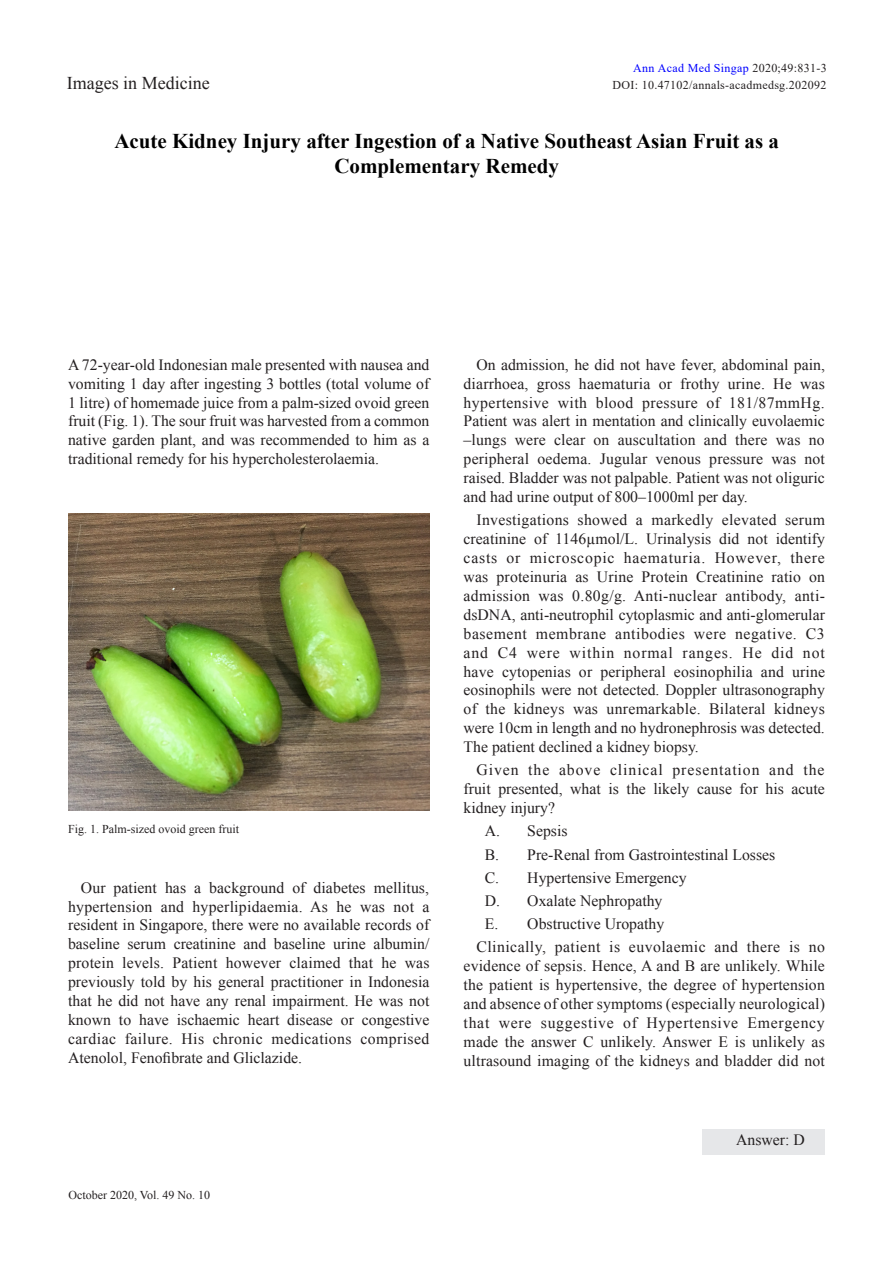
<style>
.page{position:relative;width:893px;height:1263px;background:#fff}
.page>*{position:absolute;margin:0;border:0;box-sizing:border-box;transform-origin:0 0}
.t1{font:700 21px/25.2px "Times New Roman";color:#000;text-align:center}
.Body_text{font:18px "Times New Roman";color:#231f20}
.Body_text-2{font:15.75px/18.9px "Times New Roman";color:#231f20;text-align:justify}
.Body_text_1st{font:15.75px/18.9px "Times New Roman";color:#231f20;text-align:justify}
.Body_text_list{font:15.75px "Times New Roman";color:#231f20}
.t2{font:12px/17px "Times New Roman";letter-spacing:.025em;color:#231f20;text-align:right}
.t3{font:12px "Times New Roman";color:#231f20}
.s1{color:#00f}
</style>
<div class="page">
<div style="left:703px;top:1129px;width:122px;height:25px;background:#e6e7e9"></div>
<img style="left:69px;top:513px;width:360px;height:297px">
<p class="Body_text" style="left:67px;top:71px;width:144px">Images in Medicine</p>
<p class="t2" style="left:613px;top:59px;width:216px"><span class="s1">Ann Acad Med Singap</span> 2020;49:831-3<br>DOI: 10.47102/annals-acadmedsg.202092</p>
<p class="t1" style="left:114px;top:128px;width:666px">Acute Kidney Injury after Ingestion of a Native Southeast Asian Fruit as a<br>Complementary Remedy</p>
<p class="Body_text_1st" style="left:68px;top:355px;width:363px">A 72-year-old Indonesian male presented with nausea and vomiting 1 day after ingesting 3 bottles (total volume of 1 litre) of homemade juice from a palm-sized ovoid green fruit (Fig. 1). The sour fruit was harvested from a common native garden plant, and was recommended to him as a traditional remedy for his hypercholesterolaemia.</p>
<p class="Body_text-2" style="left:464px;top:355px;width:363px;text-indent:13px">On admission, he did not have fever, abdominal pain, diarrhoea, gross haematuria or frothy urine. He was hypertensive with blood pressure of 181/87mmHg.<br>Patient was alert in mentation and clinically euvolaemic –lungs were clear on auscultation and there was no peripheral oedema. Jugular venous pressure was not raised. Bladder was not palpable. Patient was not oliguric and had urine output of 800–1000ml per day.</p>
<p class="Body_text-2" style="left:464px;top:510px;width:363px;text-indent:13px">Investigations showed a markedly elevated serum creatinine of 1146µmol/L. Urinalysis did not identify casts or microscopic haematuria. However, there was proteinuria as Urine Protein Creatinine ratio on admission was 0.80g/g. Anti-nuclear antibody, anti&shy;dsDNA, anti-neutrophil cytoplasmic and anti-glomerular basement membrane antibodies were negative. C3 and C4 were within normal ranges. He did not have cytopenias or peripheral eosinophilia and urine eosinophils were not detected. Doppler ultrasonography of the kidneys was unremarkable. Bilateral kidneys were 10cm in length and no hydronephrosis was detected.<br>The patient declined a kidney biopsy.</p>
<p class="Body_text-2" style="left:464px;top:760px;width:363px;text-indent:13px">Given the above clinical presentation and the fruit presented, what is the likely cause for his acute kidney injury?</p>
<p class="Body_text_list" style="left:485px;top:820px;width:84px">A. Sepsis</p>
<p class="Body_text_list" style="left:485px;top:844px;width:292px">B. Pre-Renal from Gastrointestinal Losses</p>
<p class="Body_text_list" style="left:485px;top:867px;width:203px">C. Hypertensive Emergency</p>
<p class="Body_text_list" style="left:485px;top:890px;width:179px">D. Oxalate Nephropathy</p>
<p class="Body_text_list" style="left:485px;top:913px;width:181px">E. Obstructive Uropathy</p>
<p class="Body_text-2" style="left:464px;top:937px;width:363px;text-indent:13px">Clinically, patient is euvolaemic and there is no evidence of sepsis. Hence, A and B are unlikely. While the patient is hypertensive, the degree of hypertension and absence of other symptoms (especially neurological) that were suggestive of Hypertensive Emergency made the answer C unlikely. Answer E is unlikely as ultrasound imaging of the kidneys and bladder did not</p>
<p class="t3" style="left:68px;top:821px;width:172px">Fig. 1. Palm-sized ovoid green fruit</p>
<p class="Body_text-2" style="left:68px;top:878px;width:363px;text-indent:13px">Our patient has a background of diabetes mellitus, hypertension and hyperlipidaemia. As he was not a resident in Singapore, there were no available records of baseline serum creatinine and baseline urine albumin/ protein levels. Patient however claimed that he was previously told by his general practitioner in Indonesia that he did not have any renal impairment. He was not known to have ischaemic heart disease or congestive cardiac failure. His chronic medications comprised Atenolol, Fenofibrate and Gliclazide.</p>
<p class="t3" style="left:69px;top:1186px;width:143px">October 2020, Vol. 49 No. 10</p>
<p class="Body_text-2" style="left:736px;top:1130px;width:70px">Answer: D</p>
</div>
